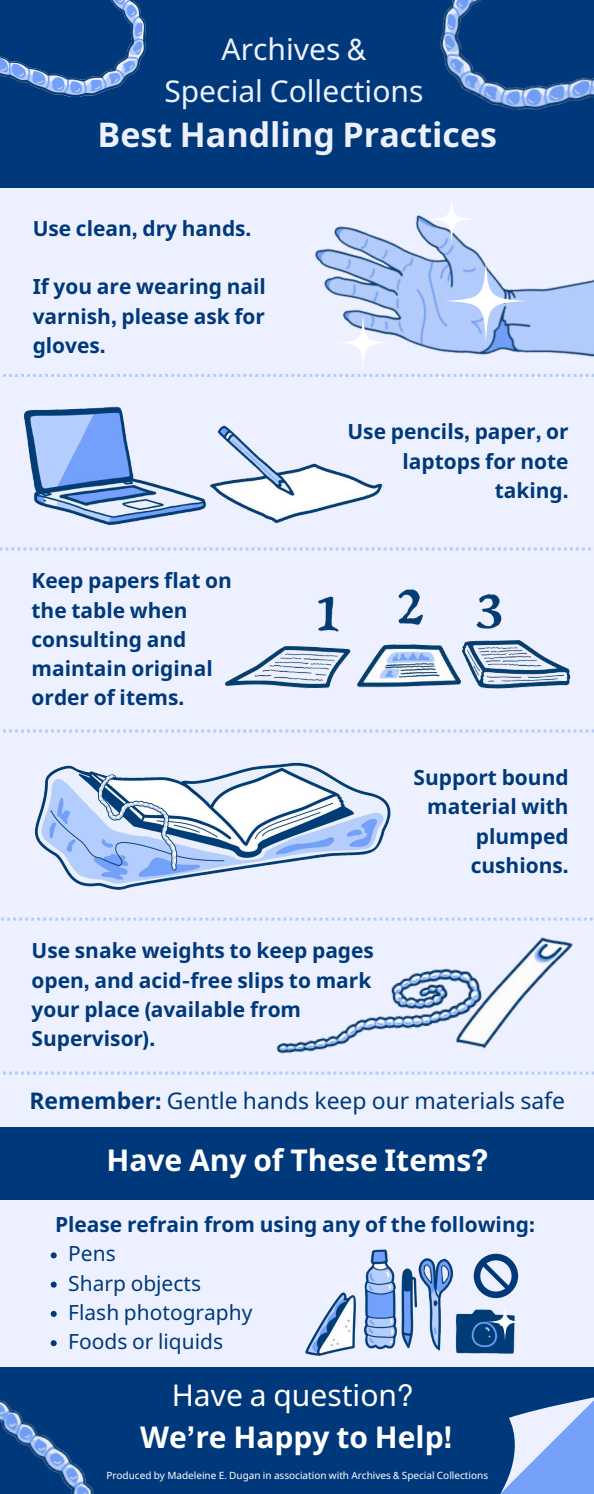
<style>
.page{position:relative;width:594px;height:1494px;background:#fff}
.page>*{position:absolute;margin:0;border:0;box-sizing:border-box;transform-origin:0 0}
.t1{font:700 34px "Noto Sans";color:#edf1ff}
.t2{font:700 30px/42px "Noto Sans";color:#fff;text-align:center}
.t3{font:30px/42px "Noto Sans";color:#edf1ff;text-align:center}
.t4{font:22.9px "Noto Sans";color:#00397b}
.t5{font:700 20.9px/29.2px "Noto Sans";color:#00397b;text-align:right}
.t6{font:20.9px "Noto Sans";color:#00397b}
.t7{font:10px "Noto Sans";color:#fff}
.s1{font-family:"Swissra"}
.s2{font-weight:700}
.s3{font-family:"Swissra";font-weight:700}
.s4{font-weight:400}
.s5{font-family:"Swissra";font-weight:400}
</style>
<div class="page">
<div style="left:0;top:0;width:593px;height:1493px;background:#edf1ff"></div>
<div style="left:0;top:0;width:593px;height:187px;background:#00397b"></div>
<div style="left:0;top:1127px;width:593px;height:72px;background:#00397b"></div>
<div style="left:0;top:1367px;width:593px;height:104px;background:#00397b"></div>
<svg style="left:3px;top:374px;width:292px;height:3px"></svg>
<svg style="left:0;top:547px;width:591px;height:3px"></svg>
<svg style="left:3px;top:729px;width:590px;height:3px"></svg>
<svg style="left:1px;top:917px;width:253px;height:3px"></svg>
<svg style="left:3px;top:1071px;width:250px;height:3px"></svg>
<img style="left:33px;top:729px;width:365px;height:161px">
<img style="left:254px;top:917px;width:339px;height:158px">
<img style="left:224px;top:589px;width:347px;height:100px">
<img style="left:305px;top:1249px;width:214px;height:107px">
<svg style="left:51px;top:1252px;width:6px;height:6px"></svg>
<svg style="left:51px;top:1281px;width:6px;height:6px"></svg>
<svg style="left:51px;top:1310px;width:6px;height:6px"></svg>
<svg style="left:51px;top:1340px;width:6px;height:6px"></svg>
<svg style="left:473px;top:1253px;width:45px;height:44px"></svg>
<svg style="left:485px;top:1302px;width:38px;height:38px"></svg>
<img style="left:23px;top:406px;width:360px;height:120px">
<img style="left:296px;top:187px;width:297px;height:276px">
<svg style="left:444px;top:259px;width:83px;height:83px;background:#b8cdf4"></svg>
<svg style="left:334px;top:314px;width:57px;height:57px"></svg>
<svg style="left:426px;top:194px;width:50px;height:50px"></svg>
<img style="left:0;top:0;width:146px;height:97px">
<img style="left:440px;top:0;width:153px;height:110px">
<div style="left:0;top:1462px;width:593px;height:31px;background:#00397b"></div>
<svg style="left:501px;top:1397px;width:92px;height:96px"></svg>
<img style="left:0;top:1400px;width:94px;height:93px">
<h3 class="t3" style="left:164px;top:27px;width:260px">Archives <span class="s1">&amp;<br></span>Special Collections</h3>
<h3 class="t1" style="left:97px;top:110px;width:401px">Best Handling Practices</h3>
<h3 class="t5" style="left:33px;top:213px;width:220px">Use clean<span class="s1">,</span> dry hands<span class="s1">.</span></h3>
<p class="t5" style="left:33px;top:272px;width:235px;text-align:justify">If you are wearing nail varnish<span class="s1">,</span> please ask for gloves<span class="s1">.</span></p>
<p class="t5" style="left:32px;top:565px;width:202px;text-align:left">Keep papers flat on the table when consulting and maintain original order of items<span class="s1">.</span></p>
<p class="t5" style="left:347px;top:416px;width:223px">Use pencils<span class="s1">,</span> paper<span class="s1">,</span> or laptops for note taking<span class="s1">.</span></p>
<p class="t5" style="left:413px;top:762px;width:156px">Support bound material with plumped cushions<span class="s1">.</span></p>
<h3 class="t5" style="left:32px;top:935px;width:344px;text-align:left">Use snake weights to keep pages open<span class="s1">,</span> and acid<span class="s1">-</span>free slips to mark your place <span class="s1">(</span>available from<br>Supervisor<span class="s1">).</span></h3>
<h3 class="t4" style="left:29px;top:1084px;width:537px"><span class="s2">Remember</span><span class="s3">:</span> Gentle hands keep our materials safe</h3>
<p class="t2" style="left:106px;top:1137px;width:383px">Have Any of These Items<span class="s1">?</span></p>
<h1 class="t5" style="left:55px;top:1209px;width:481px">Please refrain from using any of the following<span class="s1">:</span></h1>
<p class="t6" style="left:68px;top:1238px;width:49px">Pens</p>
<p class="t6" style="left:68px;top:1268px;width:134px">Sharp objects</p>
<p class="t6" style="left:68px;top:1297px;width:185px">Flash photography</p>
<p class="t6" style="left:68px;top:1326px;width:156px">Foods or liquids</p>
<p class="t2" style="left:140px;top:1372px;width:313px"><span class="s4">Have a question</span><span class="s5">?<br></span>We<span class="s1">’</span>re Happy to Help<span class="s1">!</span></p>
<p class="t7" style="left:106px;top:1468px;width:383px">Produced by Madeleine E<span class="s1">.</span> Dugan in association with Archives <span class="s1">&amp;</span> Special Collections</p>
</div>
